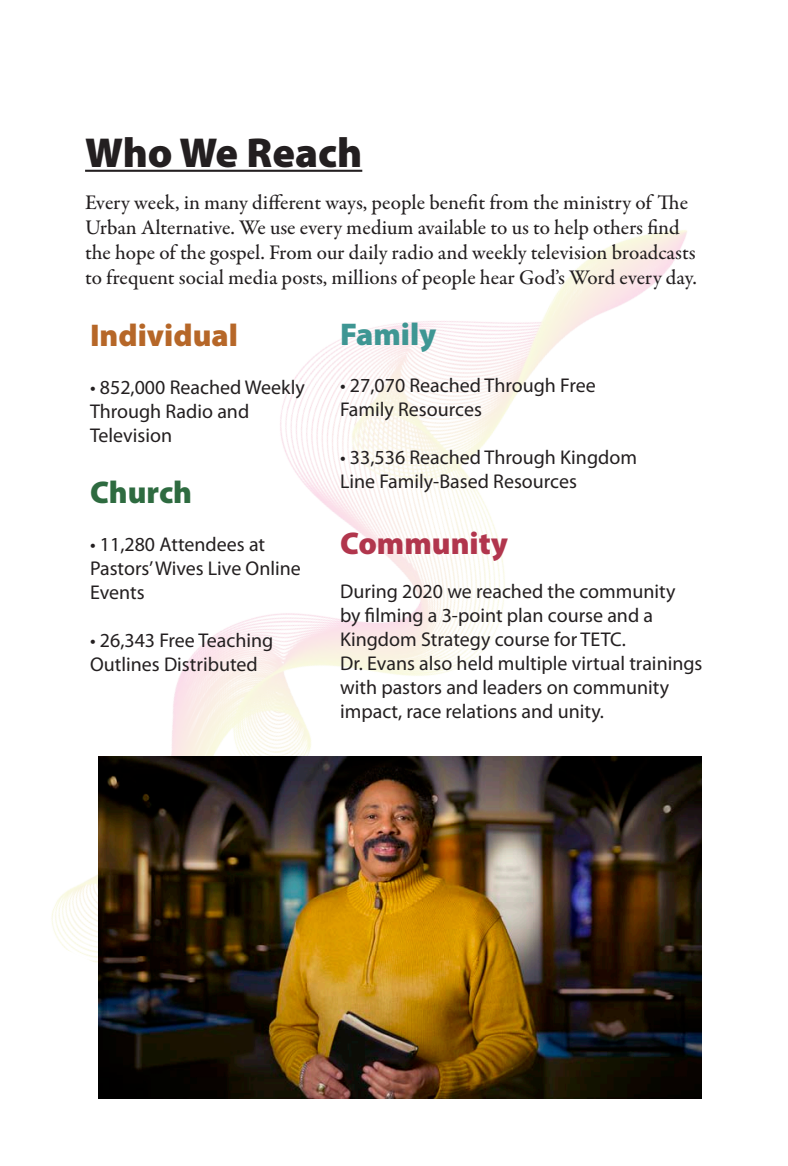
<style>
.page{position:relative;width:788px;height:1166px;background:#fff}
.page>*{position:absolute;margin:0;border:0;box-sizing:border-box;transform-origin:0 0}
.t1{font:900 42px "Myriad Pro";color:#231f20}
.t2{font:900 31.5px "Myriad Pro";color:#b66728}
.t3{font:900 31.5px "Myriad Pro";color:#b1364d}
.t4{font:900 31.5px "Myriad Pro";color:#2e6b40}
.t5{font:900 31.5px "Myriad Pro";color:#3e9693}
.t6{font:500 21px/25.2px "Garamond Premr Pro";color:#231f20}
.t7{font:19.95px/24px "Myriad Pro";color:#231f20}
</style>
<div class="page">
<img style="left:51px;top:169px;width:651px;height:930px">
<hr style="left:85px;top:170px;width:277px;height:2px;background:#231f20">
<img style="left:98px;top:756px;width:603px;height:342px">
<p class="t1" style="left:85px;top:128px;width:279px">Who We Reach</p>
<p class="t6" style="left:85px;top:190px;width:613px">Every week, in many different ways, people benefit from the ministry of The Urban Alternative. We use every medium available to us to help others find the hope of the gospel. From our daily radio and weekly television broadcasts to frequent social media posts, millions of people hear God’s Word every day.</p>
<p class="t5" style="left:340px;top:316px;width:98px">Family</p>
<p class="t7" style="left:340px;top:373px;width:257px">• 27,070 Reached Through Free<br>Family Resources</p>
<p class="t7" style="left:340px;top:445px;width:298px">• 33,536 Reached Through Kingdom<br>Line Family-Based Resources</p>
<p class="t3" style="left:340px;top:525px;width:169px">Community</p>
<p class="t7" style="left:340px;top:579px;width:337px">During 2020 we reached the community by filming a 3-point plan course and a<br>Kingdom Strategy course for TETC.</p>
<p class="t7" style="left:340px;top:650px;width:364px">Dr. Evans also held multiple virtual trainings with pastors and leaders on community impact, race relations and unity.</p>
<p class="t2" style="left:90px;top:318px;width:149px">Individual</p>
<p class="t7" style="left:90px;top:375px;width:216px">• 852,000 Reached Weekly<br>Through Radio and<br>Television</p>
<p class="t4" style="left:90px;top:475px;width:104px">Church</p>
<p class="t7" style="left:90px;top:532px;width:212px">• 11,280 Attendees at<br>Pastors’ Wives Live Online<br>Events</p>
<p class="t7" style="left:90px;top:628px;width:185px">• 26,343 Free Teaching<br>Outlines Distributed</p>
</div>
